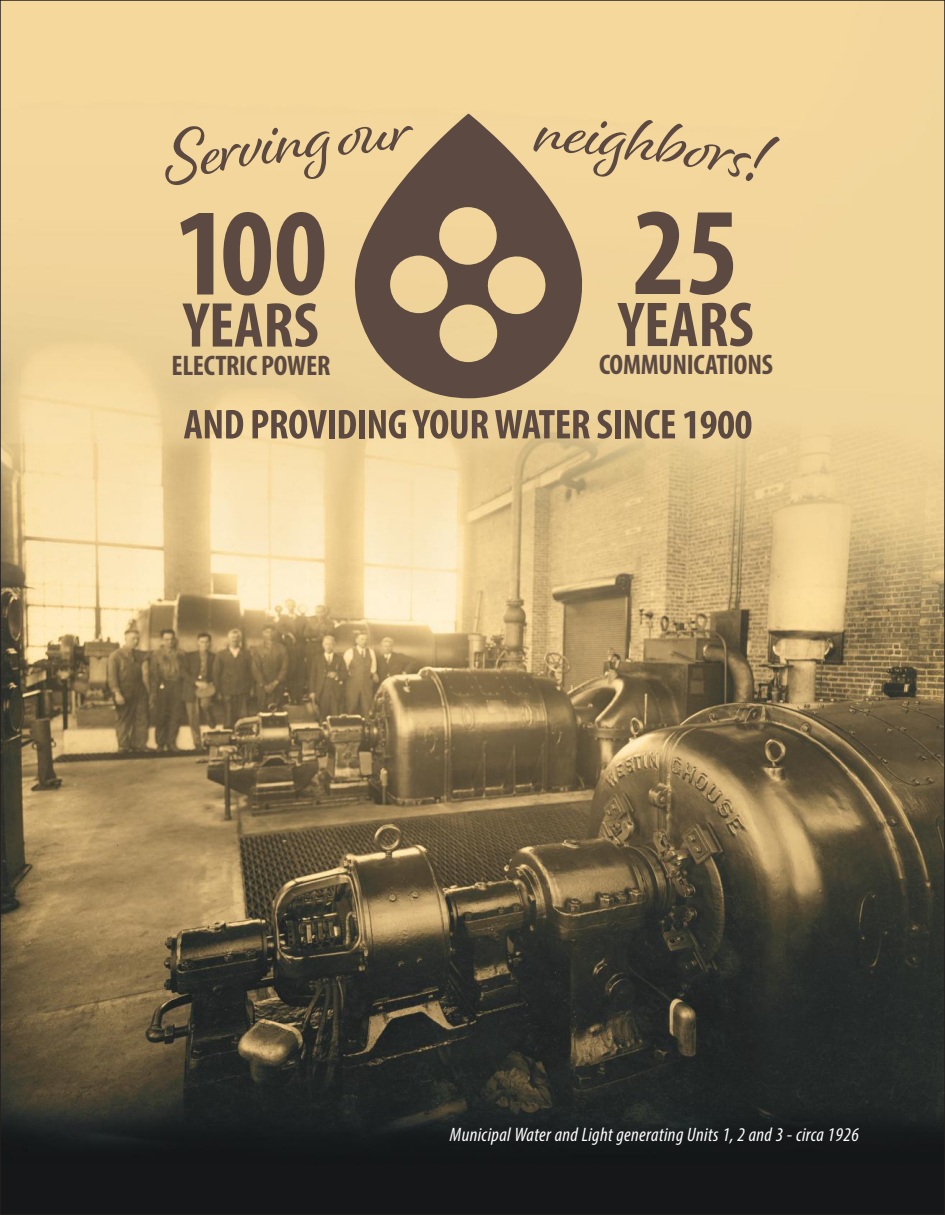
<style>
.page{position:relative;width:945px;height:1215px;background:#151718}
.page>*{position:absolute;margin:0;border:0;box-sizing:border-box;transform-origin:0 0}
.t1{font:700 condensed 125.4px "Myriad Pro";color:#5c4a42}
.t2{font:700 condensed 63.9px "Myriad Pro";color:#5c4a42}
.t3{font:700 condensed 28.35px "Myriad Pro";letter-spacing:-.01em;color:#5c4a42}
.t4{font:italic condensed 19.5px "Myriad Pro";letter-spacing:.02em;color:#fff}
</style>
<div class="page">
<img style="left:3px;top:3px;width:939px;height:1138px">
<svg style="left:355px;top:114px;width:227px;height:284px;background:#998366"></svg>
<svg style="left:184px;top:410px;width:59px;height:29px;background:#9b8567"></svg>
<svg style="left:252px;top:410px;width:75px;height:29px;background:#9f8a6c"></svg>
<div style="left:329px;top:410px;width:5px;height:28px;background:#5c4a42"></div>
<svg style="left:339px;top:410px;width:17px;height:29px"></svg>
<div style="left:359px;top:410px;width:6px;height:28px;background:#5c4a42"></div>
<svg style="left:369px;top:410px;width:37px;height:29px"></svg>
<svg style="left:412px;top:410px;width:77px;height:29px;background:#9f896a"></svg>
<svg style="left:495px;top:410px;width:95px;height:28px;background:#978164"></svg>
<svg style="left:597px;top:410px;width:15px;height:29px"></svg>
<div style="left:615px;top:410px;width:5px;height:28px;background:#5c4a42"></div>
<svg style="left:625px;top:410px;width:50px;height:29px"></svg>
<svg style="left:684px;top:411px;width:11px;height:27px"></svg>
<svg style="left:701px;top:411px;width:50px;height:28px"></svg>
<svg style="left:164px;top:125px;width:166px;height:61px;background:#d6bb8b"></svg>
<svg style="left:337px;top:126px;width:76px;height:29px;background:#cab084"></svg>
<svg style="left:533px;top:120px;width:247px;height:61px;background:#dabe8d"></svg>
<h1 class="t1" style="left:175px;top:174px;width:154px">100</h1>
<h2 class="t2" style="left:183px;top:285px;width:137px">YEARS</h2>
<h3 class="t3" style="left:171px;top:348px;width:161px">ELECTRIC POWER</h3>
<h2 class="t2" style="left:618px;top:285px;width:137px"><sup>25</sup>YEARS</h2>
<h3 class="t3" style="left:599px;top:347px;width:175px">COMMUNICATIONS</h3>
<p class="t4" style="left:450px;top:1123px;width:411px">Municipal Water and Light generating Units 1, 2 and 3 - circa 1926</p>
</div>
